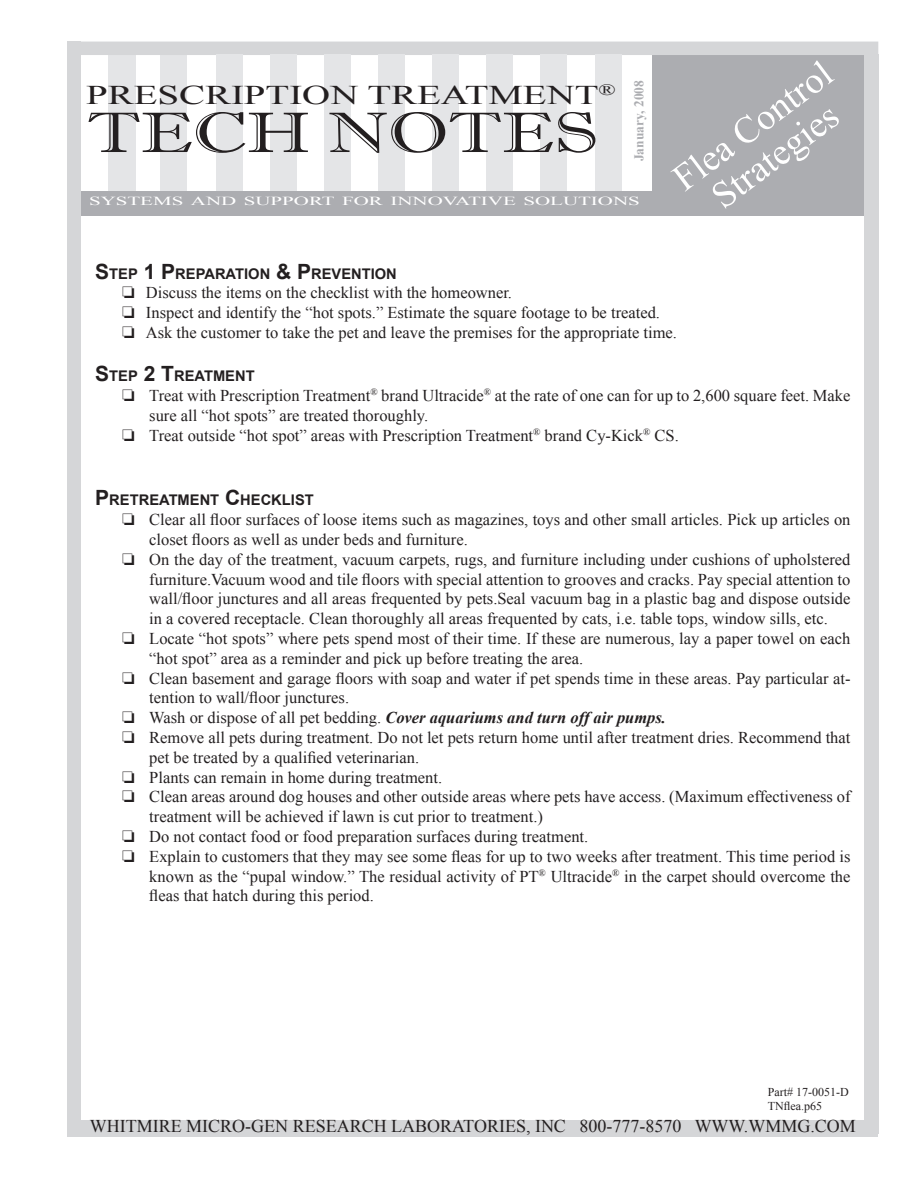
<style>
.page{position:relative;width:918px;height:1188px;background:#fff}
.page>*{position:absolute;margin:0;border:0;box-sizing:border-box;transform-origin:0 0}
.t1{font:57px "Imprint MT Shadow";color:#231f20;scale:1.3 1}
.t2{font:37.5px/37.5px "Times New Roman";color:#fff;text-align:center}
.t3{font:27px "Times New Roman";color:#231f20;scale:1.44 1}
.t4{font:18px "Times New Roman";color:#231f20}
.t5{font:16.5px/19.8px "Times New Roman";color:#231f20}
.t6{font:italic 700 16.5px "Times New Roman";color:#231f20}
.t7{font:700 14.7px "Arial";color:#231f20}
.t8{font:700 13.5px "Times New Roman";color:#acadb1}
.t9{font:12.3px "Times New Roman";color:#fff;scale:1.7 1}
.t10{font:12px "Times New Roman";color:#231f20}
.s1{font-size:21px}
.s2{font-weight:400;font-style:normal}
</style>
<div class="page">
<div style="left:109px;top:54px;width:27px;height:158px;background:#e4e5e7"></div>
<div style="left:68px;top:42px;width:13px;height:1092px;background:#d5d6d8"></div>
<div style="left:652px;top:44px;width:220px;height:171px;background:#acadb1"></div>
<div style="left:160px;top:54px;width:27px;height:158px;background:#e4e5e7"></div>
<div style="left:68px;top:42px;width:810px;height:13px;background:#d5d6d8"></div>
<div style="left:68px;top:1120px;width:810px;height:17px;background:#d5d6d8"></div>
<div style="left:216px;top:54px;width:27px;height:158px;background:#e4e5e7"></div>
<div style="left:270px;top:54px;width:27px;height:158px;background:#e4e5e7"></div>
<div style="left:324px;top:54px;width:27px;height:158px;background:#e4e5e7"></div>
<div style="left:378px;top:54px;width:27px;height:158px;background:#e4e5e7"></div>
<div style="left:432px;top:54px;width:27px;height:158px;background:#e4e5e7"></div>
<div style="left:486px;top:54px;width:27px;height:158px;background:#e4e5e7"></div>
<div style="left:540px;top:54px;width:27px;height:158px;background:#e4e5e7"></div>
<div style="left:595px;top:54px;width:27px;height:158px;background:#e4e5e7"></div>
<div style="left:81px;top:191px;width:571px;height:24px;background:#acadb1"></div>
<div style="left:864px;top:54px;width:14px;height:1080px;background:#d5d6d8"></div>
<p class="t8" style="left:631px;top:161px;width:83px;rotate:-90deg">January, 2008</p>
<p class="t9" style="left:89px;top:194px;width:326px">SYSTEMS AND SUPPORT FOR INNOVATIVE SOLUTIONS</p>
<p class="t3" style="left:86px;top:80px;width:369px">PRESCRIPTION TREATMENT<sup>®</sup></p>
<p class="t1" style="left:87px;top:99px;width:395px">TECH NOTES</p>
<p class="t2" style="left:666px;top:167px;width:190px;rotate:-37deg">Flea Control<br>Strategies</p>
<p class="t7" style="left:95px;top:265px;width:303px"><span class="s1">S</span>TEP <span class="s1">1 P</span> REPARATION <span class="s1">&amp; P</span> REVENTION</p>
<p class="t5" style="left:122px;top:283px;width:391px">❏ Discuss the items on the checklist with the homeowner.</p>
<p class="t5" style="left:122px;top:302px;width:539px">❏ Inspect and identify the “hot spots.” Estimate the square footage to be treated.</p>
<p class="t5" style="left:122px;top:322px;width:556px">❏ Ask the customer to take the pet and leave the premises for the appropriate time.</p>
<p class="t7" style="left:95px;top:368px;width:161px"><span class="s1">S</span>TEP <span class="s1">2 T</span>REATMENT</p>
<p class="t5" style="left:149px;top:385px;width:703px;text-indent:-27px">❏ Treat with Prescription Treatment<sup>®</sup> brand Ultracide<sup>®</sup> at the rate of one can for up to 2,600 square feet. Make sure all “hot spots” are treated thoroughly.</p>
<p class="t5" style="left:122px;top:425px;width:558px">❏ Treat outside “hot spot” areas with Prescription Treatment<sup>®</sup> brand Cy-Kick<sup>®</sup> CS.</p>
<p class="t7" style="left:95px;top:492px;width:220px"><span class="s1">P</span> RETREATMENT <span class="s1">C</span>HECKLIST</p>
<p class="t5" style="left:149px;top:509px;width:703px;text-indent:-27px">❏ Clear all floor surfaces of loose items such as magazines, toys and other small articles. Pick up articles on closet floors as well as under beds and furniture.</p>
<p class="t5" style="left:149px;top:549px;width:703px;text-align:justify;text-indent:-27px">❏ On the day of the treatment, vacuum carpets, rugs, and furniture including under cushions of upholstered furniture.Vacuum wood and tile floors with special attention to grooves and cracks. Pay special attention to wall/floor junctures and all areas frequented by pets.Seal vacuum bag in a plastic bag and dispose outside in a covered receptacle. Clean thoroughly all areas frequented by cats, i.e. table tops, window sills, etc.</p>
<p class="t5" style="left:149px;top:628px;width:703px;text-indent:-27px">❏ Locate “hot spots” where pets spend most of their time. If these are numerous, lay a paper towel on each “hot spot” area as a reminder and pick up before treating the area.</p>
<p class="t5" style="left:149px;top:668px;width:703px;text-indent:-27px">❏ Clean basement and garage floors with soap and water if pet spends time in these areas. Pay particular at&shy;tention to wall/floor junctures.</p>
<p class="t6" style="left:122px;top:708px;width:545px">❏ <span class="s2">Wash or dispose of all pet bedding.</span> Cover aquariums and turn off air pumps.</p>
<p class="t5" style="left:149px;top:727px;width:703px;text-indent:-27px">❏ Remove all pets during treatment. Do not let pets return home until after treatment dries. Recommend that pet be treated by a qualified veterinarian.</p>
<p class="t5" style="left:122px;top:767px;width:321px">❏ Plants can remain in home during treatment.</p>
<p class="t5" style="left:149px;top:787px;width:703px;text-indent:-27px">❏ Clean areas around dog houses and other outside areas where pets have access. (Maximum effectiveness of treatment will be achieved if lawn is cut prior to treatment.)</p>
<p class="t5" style="left:122px;top:826px;width:467px">❏ Do not contact food or food preparation surfaces during treatment.</p>
<p class="t5" style="left:149px;top:846px;width:703px;text-align:justify;text-indent:-27px">❏ Explain to customers that they may see some fleas for up to two weeks after treatment. This time period is known as the “pupal window.” The residual activity of PT<sup>®</sup> Ultracide<sup>®</sup> in the carpet should overcome the fleas that hatch during this period.</p>
<p class="t10" style="left:768px;top:1085px;width:82px">Part# 17-0051-D</p>
<p class="t10" style="left:768px;top:1099px;width:56px">TNflea.p65</p>
<p class="t4" style="left:90px;top:1115px;width:768px">WHITMIRE MICRO-GEN RESEARCH LABORATORIES, INC 800-777-8570 WWW.WMMG.COM</p>
</div>
